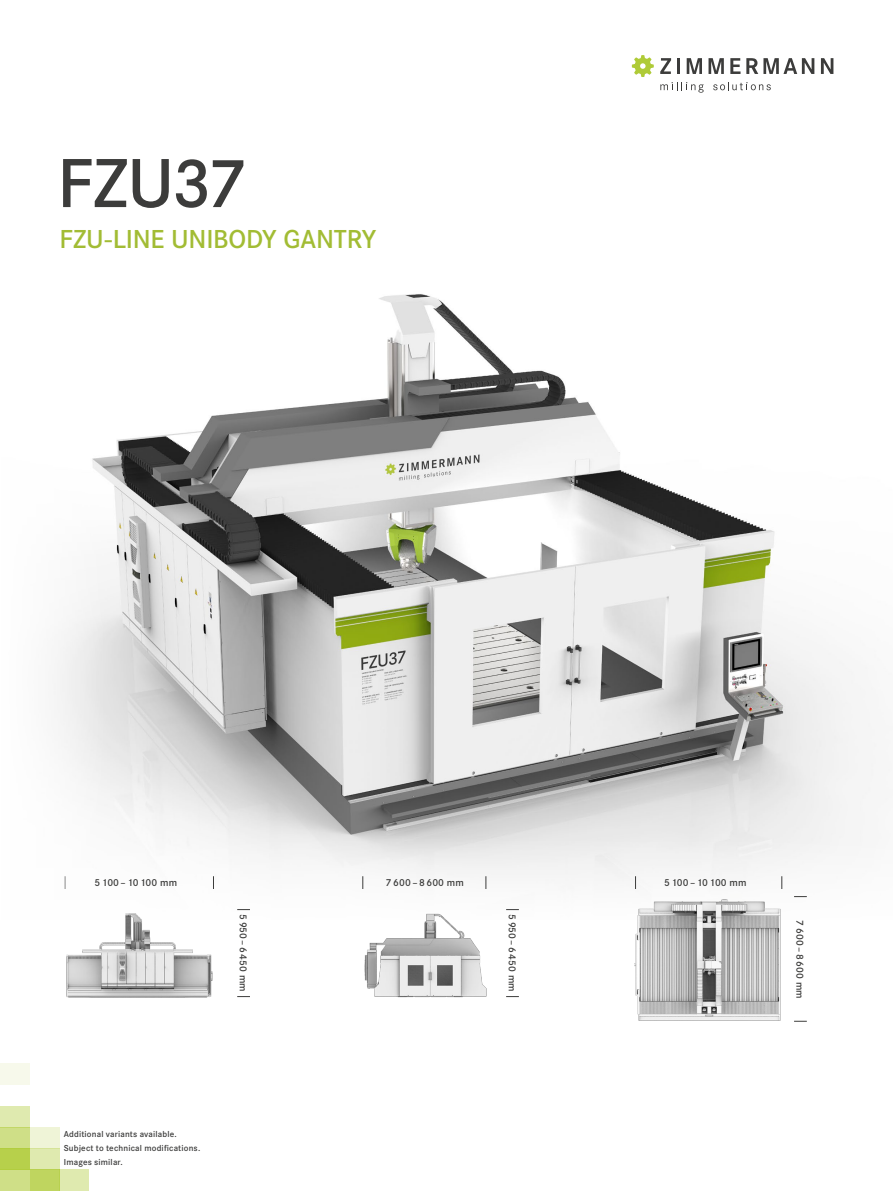
<style>
.page{position:relative;width:893px;height:1191px;background:#fff}
.page>*{position:absolute;margin:0;border:0;box-sizing:border-box;transform-origin:0 0}
.t1{font:600 72px "Corporate SOT";letter-spacing:-.03em;color:#3c3c3b}
.t2{font:600 27px "Corporate SOT";letter-spacing:-.01em;color:#a2bc34}
.t3{font:600 10.5px "Corporate SOT";letter-spacing:.01em;color:#3c3c3b}
.t4{font:600 10.5px "Corporate SOT";letter-spacing:-.015em;color:#3c3c3b}
.t5{font:600 9px/14px "Corporate SOT";letter-spacing:.02em;color:#3c3c3b}
</style>
<div class="page">
<img style="left:106px;top:294px;width:770px;height:617px">
<svg style="left:213px;top:876px;width:1px;height:13px"></svg>
<svg style="left:781px;top:876px;width:1px;height:13px"></svg>
<svg style="left:486px;top:876px;width:1px;height:13px"></svg>
<svg style="left:237px;top:996px;width:13px;height:1px"></svg>
<svg style="left:506px;top:996px;width:13px;height:1px"></svg>
<svg style="left:794px;top:1021px;width:13px;height:1px"></svg>
<svg style="left:237px;top:909px;width:13px;height:1px"></svg>
<svg style="left:506px;top:909px;width:13px;height:1px"></svg>
<svg style="left:794px;top:896px;width:13px;height:1px"></svg>
<svg style="left:635px;top:876px;width:1px;height:13px"></svg>
<svg style="left:363px;top:876px;width:1px;height:13px"></svg>
<img style="left:66px;top:909px;width:153px;height:89px">
<img style="left:346px;top:909px;width:158px;height:89px">
<img style="left:628px;top:889px;width:158px;height:132px">
<div style="left:0;top:194px;width:106px;height:736px;background:#fff"></div>
<div style="left:0;top:1106px;width:30px;height:21px;background:#dfeaaf"></div>
<div style="left:30px;top:1127px;width:30px;height:21px;background:#eff4d7"></div>
<div style="left:60px;top:1169px;width:29px;height:22px;background:#dfeaaf"></div>
<div style="left:0;top:1127px;width:30px;height:21px;background:#cfdf87"></div>
<div style="left:0;top:1148px;width:30px;height:21px;background:#b7d04b"></div>
<div style="left:30px;top:1148px;width:30px;height:21px;background:#dfeaaf"></div>
<div style="left:0;top:1063px;width:30px;height:21px;background:#f7f9eb"></div>
<div style="left:30px;top:1169px;width:30px;height:22px;background:#bfd55f"></div>
<div style="left:0;top:1169px;width:30px;height:22px;background:#cfdf87"></div>
<svg style="left:632px;top:55px;width:22px;height:22px"></svg>
<svg style="left:660px;top:58px;width:11px;height:16px"></svg>
<hr style="left:677px;top:58px;width:3px;height:16px;background:#3c3c3b">
<svg style="left:687px;top:58px;width:15px;height:16px"></svg>
<svg style="left:708px;top:58px;width:16px;height:16px"></svg>
<svg style="left:730px;top:58px;width:10px;height:16px"></svg>
<svg style="left:746px;top:58px;width:68px;height:16px"></svg>
<svg style="left:821px;top:58px;width:12px;height:16px"></svg>
<svg style="left:660px;top:82px;width:44px;height:11px"></svg>
<svg style="left:713px;top:82px;width:58px;height:8px"></svg>
<h1 class="t1" style="left:57px;top:142px;width:192px">FZU37</h1>
<h2 class="t2" style="left:60px;top:224px;width:318px">FZU-LINE UNIBODY GANTRY</h2>
<p class="t4" style="left:95px;top:877px;width:84px">5 100 – 10 100 mm</p>
<p class="t3" style="left:386px;top:877px;width:79px">7 600 – 8 600 mm</p>
<p class="t4" style="left:664px;top:877px;width:84px">5 100 – 10 100 mm</p>
<p class="t3" style="left:249px;top:914px;width:79px;rotate:90deg">5950–6450 mm</p>
<p class="t3" style="left:518px;top:914px;width:79px;rotate:90deg">5950–6450 mm</p>
<p class="t3" style="left:806px;top:920px;width:79px;rotate:90deg">7 600 – 8 600 mm</p>
<p class="t5" style="left:64px;top:1127px;width:138px">Additional variants available.<br>Subject to technical modifications.<br>Images similar.</p>
</div>
